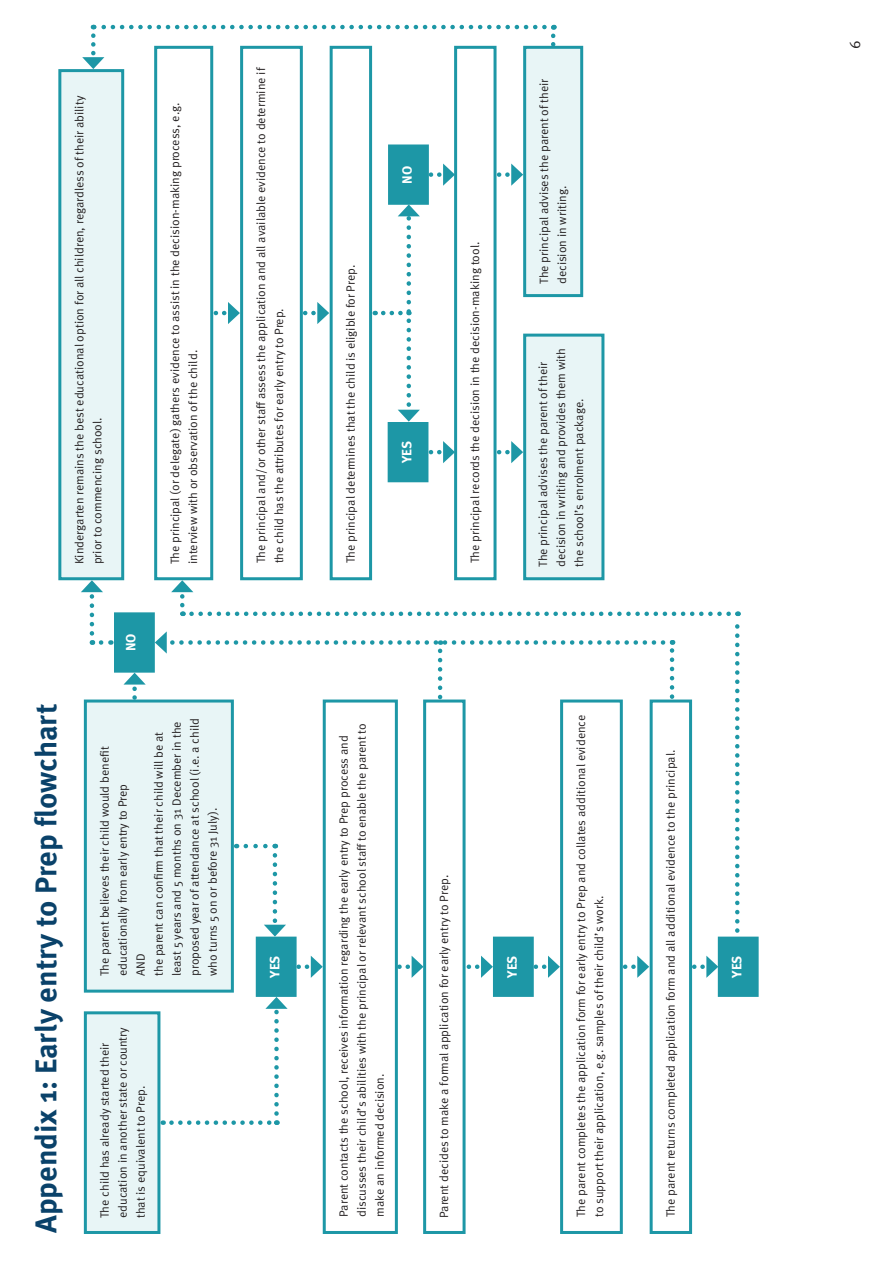
<style>
.page{position:relative;width:893px;height:1263px;background:#fff}
.page>*{position:absolute;margin:0;border:0;box-sizing:border-box;transform-origin:0 0}
.head_1{font:700 30px "Meta OT";color:#0a426a}
.t1{font:15px "Meta OT Norm";color:#231f20}
.body_2mm{font:700 13.5px "Meta OT";letter-spacing:-.01em;color:#fff}
.body_2mm-2{font:12px/18px "Meta OT Norm";color:#231f20}
</style>
<div class="page">
<svg style="left:551px;top:36px;width:4px;height:10px"></svg>
<svg style="left:499px;top:441px;width:24px;height:22px"></svg>
<svg style="left:499px;top:164px;width:24px;height:22px"></svg>
<svg style="left:123px;top:673px;width:23px;height:25px"></svg>
<svg style="left:694px;top:956px;width:24px;height:22px"></svg>
<svg style="left:625px;top:956px;width:24px;height:22px"></svg>
<svg style="left:469px;top:956px;width:24px;height:22px"></svg>
<svg style="left:399px;top:956px;width:24px;height:22px"></svg>
<div style="left:84px;top:1011px;width:76px;height:223px;background:#e8f5f6;border:3px solid #1d97a6"></div>
<div style="left:84px;top:699px;width:150px;height:294px;background:#e8f5f6;border:3px solid #1d97a6"></div>
<div style="left:256px;top:936px;width:41px;height:61px;background:#1d97a6;border:3px solid #1d97a6"></div>
<div style="left:323px;top:699px;width:75px;height:535px;background:#fff;border:3px solid #1d97a6"></div>
<div style="left:423px;top:699px;width:43px;height:535px;background:#fff;border:3px solid #1d97a6"></div>
<div style="left:493px;top:936px;width:41px;height:61px;background:#1d97a6;border:3px solid #1d97a6"></div>
<div style="left:560px;top:699px;width:63px;height:535px;background:#fff;border:3px solid #1d97a6"></div>
<div style="left:650px;top:699px;width:42px;height:535px;background:#fff;border:3px solid #1d97a6"></div>
<div style="left:718px;top:936px;width:41px;height:61px;background:#1d97a6;border:3px solid #1d97a6"></div>
<svg style="left:670px;top:640px;width:4px;height:57px"></svg>
<svg style="left:155px;top:631px;width:508px;height:66px"></svg>
<svg style="left:265px;top:997px;width:23px;height:116px"></svg>
<svg style="left:171px;top:1120px;width:106px;height:5px"></svg>
<svg style="left:264px;top:855px;width:22px;height:81px"></svg>
<svg style="left:246px;top:844px;width:30px;height:4px"></svg>
<svg style="left:299px;top:956px;width:24px;height:22px"></svg>
<svg style="left:536px;top:956px;width:24px;height:22px"></svg>
<div style="left:114px;top:612px;width:41px;height:61px;background:#1d97a6;border:3px solid #1d97a6"></div>
<svg style="left:305px;top:302px;width:24px;height:22px"></svg>
<svg style="left:216px;top:302px;width:24px;height:22px"></svg>
<div style="left:58px;top:69px;width:66px;height:511px;background:#e8f5f6;border:3px solid #1d97a6"></div>
<div style="left:154px;top:46px;width:59px;height:534px;background:#fff;border:3px solid #1d97a6"></div>
<div style="left:240px;top:46px;width:63px;height:534px;background:#fff;border:3px solid #1d97a6"></div>
<div style="left:330px;top:46px;width:42px;height:534px;background:#fff;border:3px solid #1d97a6"></div>
<svg style="left:81px;top:580px;width:22px;height:53px"></svg>
<svg style="left:92px;top:640px;width:9px;height:5px"></svg>
<svg style="left:735px;top:611px;width:4px;height:329px"></svg>
<svg style="left:182px;top:611px;width:547px;height:5px"></svg>
<svg style="left:171px;top:580px;width:22px;height:25px"></svg>
<svg style="left:82px;top:36px;width:22px;height:33px"></svg>
<svg style="left:93px;top:25px;width:451px;height:4px"></svg>
<div style="left:388px;top:144px;width:41px;height:61px;background:#1d97a6;border:3px solid #1d97a6"></div>
<svg style="left:431px;top:441px;width:23px;height:22px"></svg>
<div style="left:388px;top:422px;width:40px;height:60px;background:#1d97a6"></div>
<svg style="left:383px;top:204px;width:37px;height:218px"></svg>
<svg style="left:431px;top:164px;width:23px;height:22px"></svg>
<div style="left:454px;top:46px;width:42px;height:534px;background:#fff;border:3px solid #1d97a6"></div>
<div style="left:523px;top:334px;width:81px;height:246px;background:#e8f5f6;border:3px solid #1d97a6"></div>
<div style="left:523px;top:46px;width:60px;height:251px;background:#e8f5f6;border:3px solid #1d97a6"></div>
<p class="body_2mm-2" style="left:70px;top:564px;width:470px;rotate:-90deg">Kindergarten remains the best educational option for all children, regardless of their ability prior to commencing school.</p>
<p class="body_2mm-2" style="left:166px;top:564px;width:463px;rotate:-90deg">The principal (or delegate) gathers evidence to assist in the decision-making process, e.g. interview with or observation of the child.</p>
<p class="head_1" style="left:27px;top:1233px;width:531px;rotate:-90deg">Appendix 1: Early entry to Prep flowchart</p>
<p class="body_2mm" style="left:122px;top:651px;width:19px;rotate:-90deg">NO</p>
<p class="body_2mm-2" style="left:96px;top:976px;width:260px;rotate:-90deg">The parent believes their child would benefit educationally from early entry to Prep<br>AND<br>the parent can confirm that their child will be at least 5 years and 5 months on 31 December in the proposed year of attendance at school (i.e. a child who turns 5 on or before 31 July).</p>
<p class="body_2mm-2" style="left:96px;top:1218px;width:192px;rotate:-90deg">The child has already started their education in another state or country that is equivalent to Prep.</p>
<p class="body_2mm-2" style="left:252px;top:563px;width:497px;rotate:-90deg">The principal and/or other staff assess the application and all available evidence to determine if the child has the attributes for early entry to Prep.</p>
<p class="body_2mm" style="left:266px;top:978px;width:24px;rotate:-90deg">YES</p>
<p class="body_2mm-2" style="left:342px;top:563px;width:300px;rotate:-90deg">The principal determines that the child is eligible for Prep.</p>
<p class="body_2mm" style="left:398px;top:184px;width:19px;rotate:-90deg">NO</p>
<p class="body_2mm" style="left:398px;top:463px;width:24px;rotate:-90deg">YES</p>
<p class="body_2mm-2" style="left:466px;top:563px;width:323px;rotate:-90deg">The principal records the decision in the decision-making tool.</p>
<p class="body_2mm-2" style="left:535px;top:284px;width:207px;rotate:-90deg">The principal advises the parent of their decision in writing.</p>
<p class="body_2mm-2" style="left:534px;top:567px;width:220px;rotate:-90deg">The principal advises the parent of their decision in writing and provides them with the school’s enrolment package.</p>
<p class="body_2mm-2" style="left:335px;top:1217px;width:495px;rotate:-90deg">Parent contacts the school, receives information regarding the early entry to Prep process and discusses their child’s abilities with the principal or relevant school staff to enable the parent to make an informed decision.</p>
<p class="body_2mm-2" style="left:435px;top:1218px;width:345px;rotate:-90deg">Parent decides to make a formal application for early entry to Prep.</p>
<p class="body_2mm" style="left:503px;top:978px;width:24px;rotate:-90deg">YES</p>
<p class="body_2mm-2" style="left:572px;top:1217px;width:504px;rotate:-90deg">The parent completes the application form for early entry to Prep and collates additional evidence to support their application, e.g. samples of their child’s work.</p>
<p class="body_2mm-2" style="left:662px;top:1217px;width:469px;rotate:-90deg">The parent returns completed application form and all additional evidence to the principal.</p>
<p class="body_2mm" style="left:728px;top:978px;width:24px;rotate:-90deg">YES</p>
<p class="t1" style="left:846px;top:49px;width:10px;rotate:-90deg">6</p>
</div>
